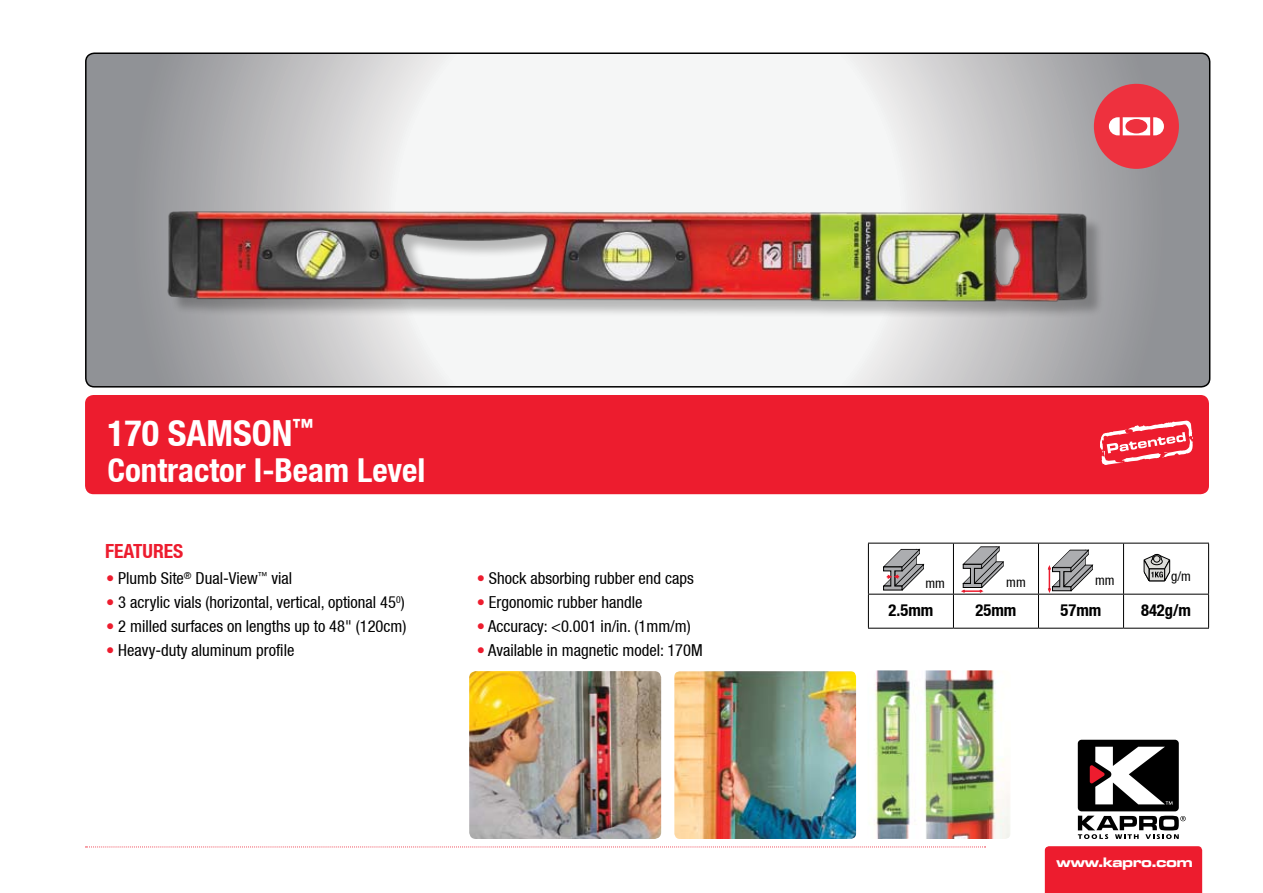
<style>
.page{position:relative;width:1263px;height:893px;background:#fff}
.page>*{position:absolute;margin:0;border:0;box-sizing:border-box;transform-origin:0 0}
.t1{font:700 condensed 36px "Helvetica Neue LT";color:#fff}
.t2{font:700 condensed 33px "Helvetica Neue LT";color:#fff}
.t3{font:700 condensed 19.5px "Helvetica Neue LT";color:#ed1c2e}
.t4{font:condensed 16.5px "Helvetica Neue LT";color:#000}
.t5{font:700 condensed 16.5px "Helvetica Neue LT";color:#000}
.t6{font:700 expanded 14.25px "Microgramma LT";color:#fff}
.t7{font:condensed 13.5px "Helvetica Neue LT";color:#000}
.s1{color:#ed1c2e}
</style>
<div class="page">
<svg style="left:86px;top:53px;width:1124px;height:334px"></svg>
<div style="left:85px;top:53px;width:1125px;height:335px;border:2px solid #000;border-radius:9px"></div>
<div style="left:85px;top:395px;width:1124px;height:99px;background:#ed1c2e;border-radius:9px"></div>
<div style="left:1045px;top:846px;width:157px;height:47px;background:#ed1c2e"></div>
<div style="left:1078px;top:740px;width:101px;height:71px;background:#000;border-radius:4px"></div>
<svg style="left:1078px;top:816px;width:108px;height:23px"></svg>
<svg style="left:1090px;top:747px;width:82px;height:58px"></svg>
<svg style="left:86px;top:846px;width:899px;height:1px"></svg>
<svg style="left:1100px;top:421px;width:93px;height:44px"></svg>
<img style="left:147px;top:193px;width:962px;height:131px">
<hr style="left:868px;top:543px;width:85px;height:1px;background:#000">
<hr style="left:868px;top:543px;width:1px;height:51px;background:#000">
<hr style="left:953px;top:543px;width:85px;height:1px;background:#000">
<hr style="left:953px;top:543px;width:1px;height:51px;background:#000">
<hr style="left:1038px;top:543px;width:85px;height:1px;background:#000">
<hr style="left:1038px;top:543px;width:1px;height:51px;background:#000">
<hr style="left:1123px;top:543px;width:86px;height:1px;background:#000">
<hr style="left:1123px;top:543px;width:1px;height:51px;background:#000">
<hr style="left:1208px;top:543px;width:1px;height:51px;background:#000">
<hr style="left:868px;top:594px;width:85px;height:1px;background:#000">
<hr style="left:868px;top:594px;width:1px;height:34px;background:#000">
<hr style="left:953px;top:594px;width:85px;height:1px;background:#000">
<hr style="left:953px;top:594px;width:1px;height:34px;background:#000">
<hr style="left:1038px;top:594px;width:85px;height:1px;background:#000">
<hr style="left:1038px;top:594px;width:1px;height:34px;background:#000">
<hr style="left:1123px;top:594px;width:86px;height:1px;background:#000">
<hr style="left:1123px;top:594px;width:1px;height:34px;background:#000">
<hr style="left:1208px;top:594px;width:1px;height:34px;background:#000">
<hr style="left:868px;top:628px;width:85px;height:1px;background:#000">
<hr style="left:953px;top:628px;width:85px;height:1px;background:#000">
<hr style="left:1038px;top:628px;width:85px;height:1px;background:#000">
<hr style="left:1123px;top:628px;width:86px;height:1px;background:#000">
<svg style="left:1143px;top:554px;width:27px;height:28px"></svg>
<svg style="left:1046px;top:550px;width:47px;height:45px"></svg>
<svg style="left:959px;top:546px;width:45px;height:48px"></svg>
<svg style="left:883px;top:549px;width:41px;height:41px"></svg>
<img style="left:469px;top:671px;width:192px;height:168px">
<img style="left:674px;top:671px;width:182px;height:168px">
<img style="left:873px;top:670px;width:137px;height:169px">
<div style="left:1094px;top:84px;width:85px;height:85px;background:#ee313e;border-radius:50%"></div>
<svg style="left:1109px;top:117px;width:55px;height:18px"></svg>
<h1 class="t1" style="left:107px;top:411px;width:207px">170 SAMSON<sup>™</sup></h1>
<h2 class="t2" style="left:107px;top:450px;width:320px">Contractor I-Beam Level</h2>
<p class="t3" style="left:105px;top:539px;width:80px">FEATURES</p>
<p class="t4" style="left:106px;top:569px;width:188px"><span class="s1">•</span> Plumb Site<sup>®</sup> Dual-View<sup>™</sup> vial</p>
<p class="t4" style="left:106px;top:593px;width:300px"><span class="s1">•</span> 3 acrylic vials (horizontal, vertical, optional 45<sup>0</sup>)</p>
<p class="t4" style="left:106px;top:617px;width:302px"><span class="s1">•</span> 2 milled surfaces on lengths up to 48" (120cm)</p>
<p class="t4" style="left:106px;top:641px;width:190px"><span class="s1">•</span> Heavy-duty aluminum profile</p>
<p class="t4" style="left:477px;top:569px;width:219px"><span class="s1">•</span> Shock absorbing rubber end caps</p>
<p class="t4" style="left:477px;top:593px;width:167px"><span class="s1">•</span> Ergonomic rubber handle</p>
<p class="t4" style="left:477px;top:617px;width:216px"><span class="s1">•</span> Accuracy: &lt;0.001 in/in. (1mm/m)</p>
<p class="t4" style="left:477px;top:641px;width:228px"><span class="s1">•</span> Available in magnetic model: 170M</p>
<p class="t7" style="left:925px;top:576px;width:21px">mm</p>
<p class="t7" style="left:1006px;top:575px;width:21px">mm</p>
<p class="t7" style="left:1095px;top:573px;width:21px">mm</p>
<p class="t7" style="left:1171px;top:568px;width:21px">g/m</p>
<p class="t5" style="left:888px;top:600px;width:46px">2.5mm</p>
<p class="t5" style="left:975px;top:600px;width:42px">25mm</p>
<p class="t5" style="left:1060px;top:600px;width:42px">57mm</p>
<p class="t5" style="left:1141px;top:600px;width:51px">842g/m</p>
<p class="t6" style="left:1056px;top:853px;width:138px">www.kapro.com</p>
</div>
